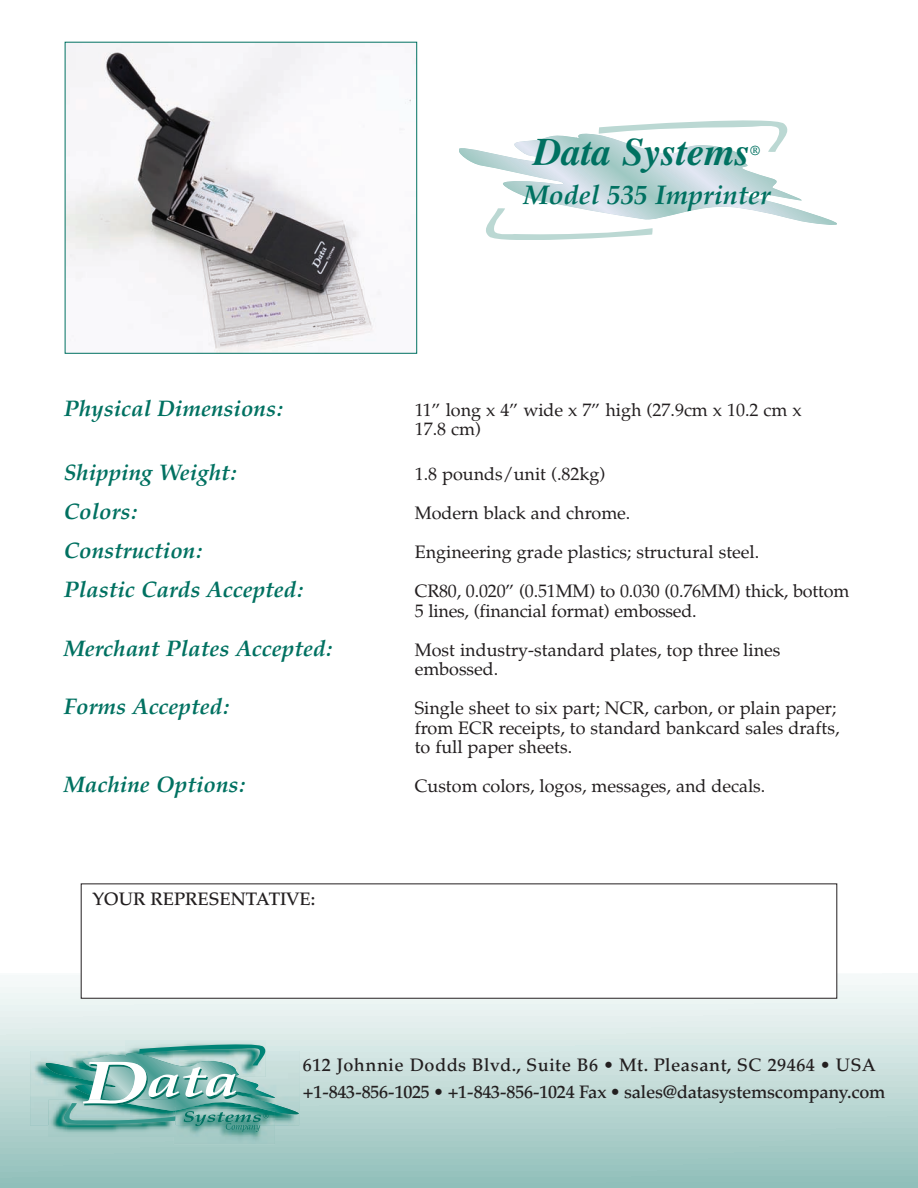
<style>
.page{position:relative;width:918px;height:1188px;background:#fff}
.page>*{position:absolute;margin:0;border:0;box-sizing:border-box;transform-origin:0 0}
.t1{font:italic 700 39px "Times";color:#007161}
.t2{font:italic 700 27px "Palatino";color:#007161}
.t3{font:italic 700 22.5px "Palatino";color:#007161}
.t4{font:18px/19.5px "Palatino";color:#231f20}
.t5{font:500 18px/27px "Palatino";color:#231f20}
.t6{font:13.5px "Palatino";color:#007161}
</style>
<div class="page">
<svg style="left:0;top:974px;width:918px;height:214px;background:#bfd9d6"></svg>
<img style="left:30px;top:1051px;width:276px;height:75px">
<img style="left:125px;top:1040px;width:141px;height:1px">
<img style="left:174px;top:1137px;width:101px;height:7px">
<svg style="left:44px;top:1041px;width:256px;height:96px;background:#88bdb7"></svg>
<div style="left:81px;top:884px;width:756px;height:114px;background:#fff"></div>
<svg style="left:459px;top:120px;width:378px;height:120px"></svg>
<img style="left:67px;top:44px;width:344px;height:307px">
<h1 class="t1" style="left:534px;top:138px;width:218px">Data Systems</h1>
<p class="t6" style="left:750px;top:146px;width:12px">®</p>
<h2 class="t2" style="left:523px;top:184px;width:249px">Model 535 Imprinter</h2>
<p class="t3" style="left:64px;top:399px;width:219px">Physical Dimensions:</p>
<p class="t4" style="left:415px;top:402px;width:388px">11” long x 4” wide x 7” high (27.9cm x 10.2 cm x<br>17.8 cm)</p>
<p class="t3" style="left:64px;top:464px;width:173px">Shipping Weight:</p>
<p class="t4" style="left:415px;top:466px;width:192px">1.8 pounds/unit (.82kg)</p>
<p class="t3" style="left:64px;top:503px;width:74px">Colors:</p>
<p class="t4" style="left:415px;top:505px;width:217px">Modern black and chrome.</p>
<p class="t3" style="left:64px;top:542px;width:139px">Construction:</p>
<p class="t4" style="left:415px;top:544px;width:346px">Engineering grade plastics; structural steel.</p>
<p class="t3" style="left:64px;top:581px;width:240px">Plastic Cards Accepted:</p>
<p class="t4" style="left:415px;top:583px;width:436px">CR80, 0.020” (0.51MM) to 0.030 (0.76MM) thick, bottom<br>5 lines, (financial format) embossed.</p>
<p class="t3" style="left:64px;top:639px;width:269px">Merchant Plates Accepted:</p>
<p class="t4" style="left:415px;top:642px;width:367px">Most industry-standard plates, top three lines embossed.</p>
<p class="t3" style="left:64px;top:698px;width:166px">Forms Accepted:</p>
<p class="t4" style="left:415px;top:700px;width:426px">Single sheet to six part; NCR, carbon, or plain paper; from ECR receipts, to standard bankcard sales drafts, to full paper sheets.</p>
<p class="t3" style="left:64px;top:776px;width:182px">Machine Options:</p>
<p class="t4" style="left:415px;top:778px;width:352px">Custom colors, logos, messages, and decals.</p>
<p class="t5" style="left:93px;top:888px;width:224px">YOUR REPRESENTATIVE:</p>
<p class="t5" style="left:303px;top:1054px;width:584px">612 Johnnie Dodds Blvd., Suite B6 • Mt. Pleasant, SC 29464 • USA +1-843-856-1025 • +1-843-856-1024 Fax • sales@datasystemscompany.com</p>
</div>
